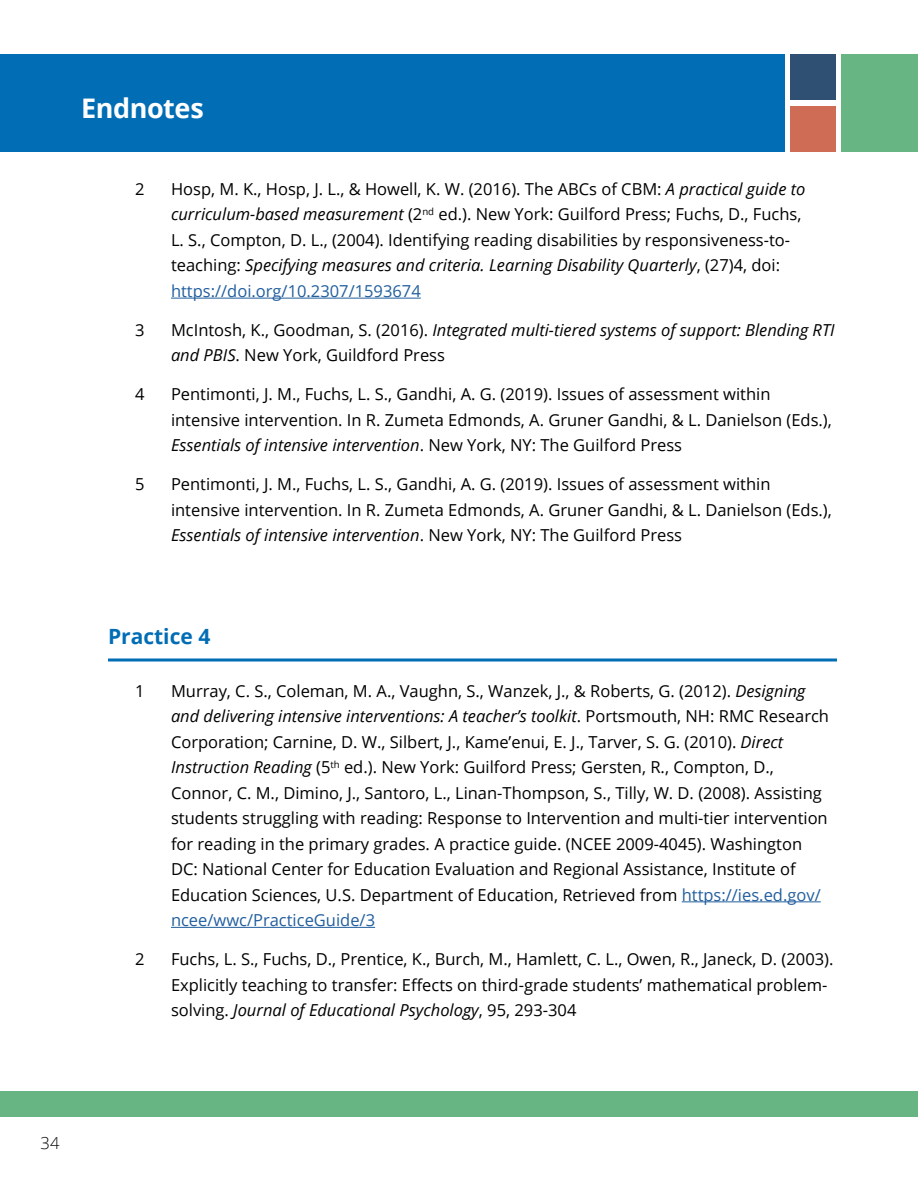
<style>
.page{position:relative;width:918px;height:1188px;background:#fff}
.page>*{position:absolute;margin:0;border:0;box-sizing:border-box;transform-origin:0 0}
.t1{font:700 27px "Open Sans";letter-spacing:-.015em;color:#fff}
.Endnote_Header{font:700 21px "Open Sans";color:#006db5}
.Endnote_text{font:16.5px/25.5px "Open Sans";color:#000}
.Endnote_text-2{font:italic 16.5px/25.5px "Open Sans";color:#000}
.t2{font:300 16.5px "Open Sans";color:#000}
.s1{font-style:italic}
.s2{color:#215e9e}
.s3{font-style:normal}
</style>
<div class="page">
<div style="left:0;top:1092px;width:918px;height:25px;background:#67b583"></div>
<div style="left:0;top:54px;width:784px;height:97px;background:#006db5"></div>
<div style="left:841px;top:54px;width:77px;height:97px;background:#67b583"></div>
<div style="left:790px;top:54px;width:45px;height:45px;background:#2f5072"></div>
<div style="left:790px;top:106px;width:45px;height:45px;background:#ce6c55"></div>
<hr style="left:171px;top:298px;width:250px;height:1px;background:#215e9e">
<hr style="left:682px;top:901px;width:139px;height:1px;background:#215e9e">
<hr style="left:171px;top:927px;width:204px;height:1px;background:#215e9e">
<svg style="left:108px;top:658px;width:729px;height:4px;background:#3f91c7"></svg>
<h1 class="t1" style="left:81px;top:89px;width:124px">Endnotes</h1>
<p class="Endnote_text" style="left:135px;top:176px;width:11px">2</p>
<p class="Endnote_text" style="left:171px;top:176px;width:636px">Hosp, M. K., Hosp, J. L., &amp; Howell, K. W. (2016). The ABCs of CBM: <span class="s1">A practical guide to curriculum-based measurement</span> (2<sup>nd</sup> ed.). New York: Guilford Press; Fuchs, D., Fuchs, L. S., Compton, D. L., (2004). Identifying reading disabilities by responsiveness-to&shy;teaching: <span class="s1">Specifying measures and criteria. Learning Disability Quarterly</span>, (27)4, doi: <span class="s2">https://doi.org/10.2307/1593674</span></p>
<p class="Endnote_text" style="left:135px;top:317px;width:11px">3</p>
<p class="Endnote_text-2" style="left:171px;top:317px;width:665px"><span class="s3">McIntosh, K., Goodman, S. (2016).</span> Integrated multi-tiered systems of support: Blending RTI and PBIS<span class="s3">. New York, Guildford Press</span></p>
<p class="Endnote_text" style="left:135px;top:381px;width:11px">4</p>
<p class="Endnote_text" style="left:171px;top:381px;width:662px">Pentimonti, J. M., Fuchs, L. S., Gandhi, A. G. (2019). Issues of assessment within intensive intervention. In R. Zumeta Edmonds, A. Gruner Gandhi, &amp; L. Danielson (Eds.),<br><span class="s1">Essentials of intensive intervention</span>. New York, NY: The Guilford Press</p>
<p class="Endnote_text" style="left:135px;top:471px;width:11px">5</p>
<p class="Endnote_text" style="left:171px;top:471px;width:662px">Pentimonti, J. M., Fuchs, L. S., Gandhi, A. G. (2019). Issues of assessment within intensive intervention. In R. Zumeta Edmonds, A. Gruner Gandhi, &amp; L. Danielson (Eds.),<br><span class="s1">Essentials of intensive intervention</span>. New York, NY: The Guilford Press</p>
<h3 class="Endnote_Header" style="left:108px;top:622px;width:104px">Practice 4</h3>
<p class="Endnote_text" style="left:135px;top:677px;width:11px">1</p>
<p class="Endnote_text" style="left:171px;top:677px;width:660px">Murray, C. S., Coleman, M. A., Vaughn, S., Wanzek, J., &amp; Roberts, G. (2012). <span class="s1">Designing and delivering intensive interventions: A teacher’s toolkit</span>. Portsmouth, NH: RMC Research Corporation; Carnine, D. W., Silbert, J., Kame’enui, E. J., Tarver, S. G. (2010). <span class="s1">Direct Instruction Reading</span> (5<sup>th</sup> ed.). New York: Guilford Press; Gersten, R., Compton, D., Connor, C. M., Dimino, J., Santoro, L., Linan-Thompson, S., Tilly, W. D. (2008). Assisting students struggling with reading: Response to Intervention and multi-tier intervention for reading in the primary grades. A practice guide. (NCEE 2009-4045). Washington DC: National Center for Education Evaluation and Regional Assistance, Institute of Education Sciences, U.S. Department of Education, Retrieved from <span class="s2">https://ies.ed.gov/ ncee/wwc/PracticeGuide/3</span></p>
<p class="Endnote_text" style="left:135px;top:946px;width:11px">2</p>
<p class="Endnote_text" style="left:171px;top:946px;width:664px">Fuchs, L. S., Fuchs, D., Prentice, K., Burch, M., Hamlett, C. L., Owen, R., Janeck, D. (2003).<br>Explicitly teaching to transfer: Effects on third-grade students’ mathematical problem&shy;solving. <span class="s1">Journal of Educational Psychology</span>, 95, 293-304</p>
<p class="t2" style="left:40px;top:1132px;width:21px">34</p>
</div>
